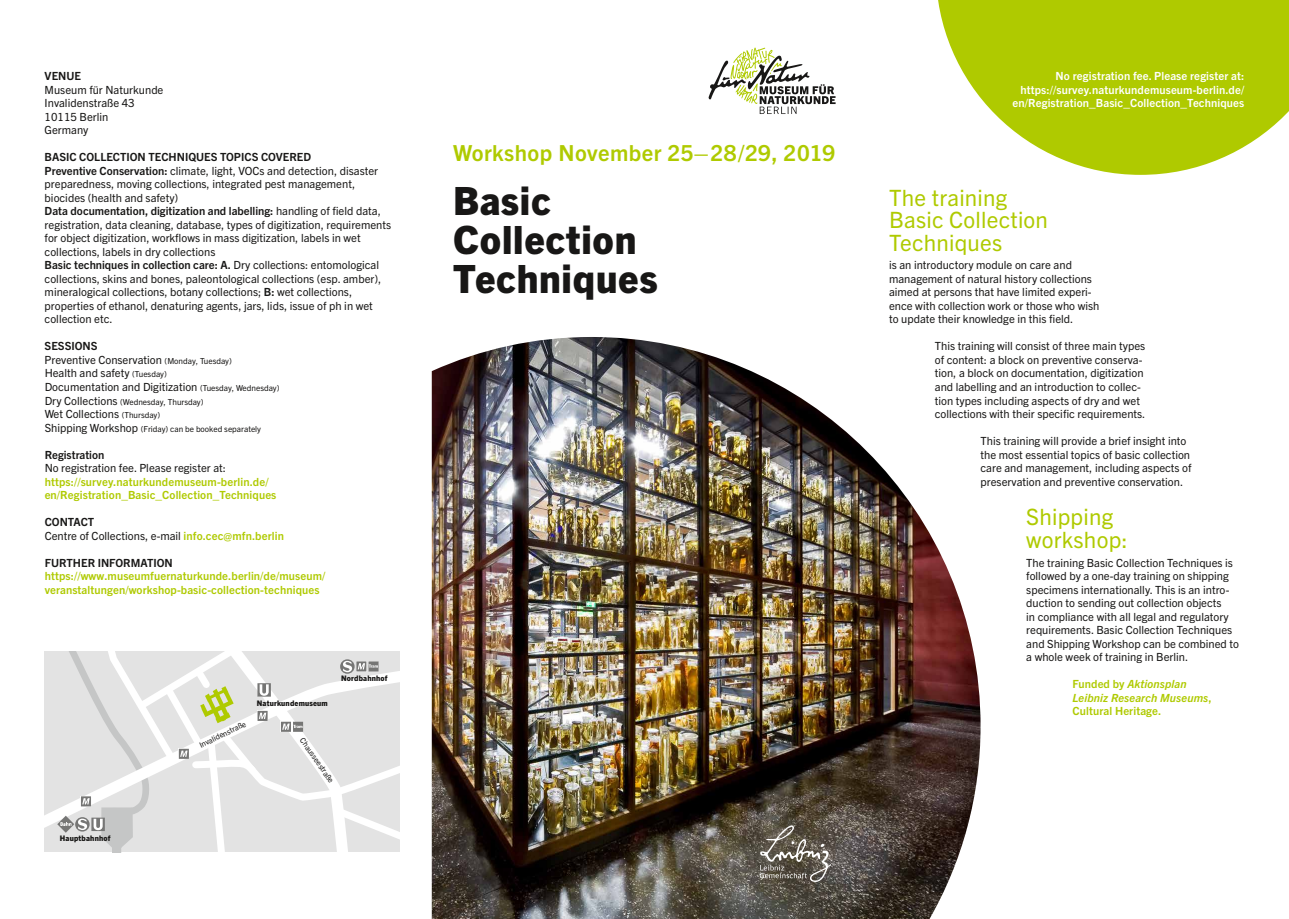
<style>
.page{position:relative;width:1289px;height:919px;background:#fff}
.page>*{position:absolute;margin:0;border:0;box-sizing:border-box;transform-origin:0 0}
.t1{font:800 39px/39px "Trade Gothic Next LT Pro";letter-spacing:.02em;color:#181716}
.t2{font:22.5px/22.5px "Trade Gothic Next LT Pro";letter-spacing:.01em;color:#afca00}
.t3{font:700 22.2px "Trade Gothic Next LT Pro";letter-spacing:.02em;color:#afca00}
.t4{font:11.25px/13.5px "Trade Gothic Next LT Pro";color:#181716}
.t5{font:700 11.25px/13.5px "Trade Gothic Next LT Pro";letter-spacing:.01em;color:#afca00}
.t6{font:700 11.25px/13.5px "Trade Gothic Next LT Pro";letter-spacing:.01em;color:#fff;text-align:right}
.t7{font:700 11.25px "Trade Gothic Next LT Pro";color:#181716}
.t8{font:italic 700 11.25px/13.5px "Trade Gothic Next LT Pro";letter-spacing:.01em;color:#afca00}
.t9{font:8.25px "Trade Gothic Next LT Pro";color:#181716}
.t10{font:800 7.65px "Trade Gothic Next LT Pro";letter-spacing:.025em;color:#181716}
.t11{font:7.65px "Trade Gothic Next LT Pro";color:#181716}
.s1{font-weight:700}
.s2{font-size:8.25px}
.s3{font-size:11.25px}
.s4{font-weight:700;color:#afca00}
.s5{font-style:normal}
</style>
<div class="page">
<svg style="left:938px;top:0;width:350px;height:175px;fill:#afca00"></svg>
<img style="left:432px;top:337px;width:548px;height:581px">
<svg style="left:759px;top:824px;width:72px;height:58px"></svg>
<svg style="left:708px;top:47px;width:127px;height:67px"></svg>
<svg style="left:45px;top:659px;width:10px;height:181px"></svg>
<svg style="left:55px;top:651px;width:345px;height:201px"></svg>
<p class="t7" style="left:45px;top:68px;width:38px">VENUE</p>
<p class="t4" style="left:45px;top:82px;width:120px">Museum für Naturkunde<br>Invalidenstraße 43<br>10115 Berlin<br>Germany</p>
<p class="t7" style="left:45px;top:149px;width:119px">Basic Collection Techn</p>
<p class="t7" style="left:185px;top:149px;width:99px">iques topics covere</p>
<p class="t4" style="left:45px;top:150px;width:348px;text-indent:259px"><span class="s1">d<br>Preventive Conservation:</span> climate, light, VOCs and detection, disaster preparedness, moving collections, integrated pest management, biocides (health and safety)<br><span class="s1">Data documentation, digitization and labelling:</span> handling of field data, registration, data cleaning, database, types of digitization, requirements for object digitization, workflows in mass digitization, labels in wet collections, labels in dry collections<br><span class="s1">Basic techniques in collection care: A.</span> Dry collections: entomological collections, skins and bones, paleontological collections (esp. amber), mineralogical collections, botany collections; <span class="s1">B:</span> wet collections, properties of ethanol, denaturing agents, jars, lids, issue of ph in wet collection etc.</p>
<p class="t4" style="left:45px;top:339px;width:236px"><span class="s1">Sessions<br></span>Preventive Conservation <span class="s2">(Monday, Tuesday)<br></span>Health and safety <span class="s2">(Tuesday)<br></span>Documentation and Digitization <span class="s2">(Tuesday, Wednesday)</span></p>
<p class="t9" style="left:45px;top:396px;width:160px"><span class="s3">Dry Collections</span> (Wednesday, Thursday)</p>
<p class="t4" style="left:45px;top:406px;width:117px">Wet Collections <span class="s2">(Thursday)</span></p>
<p class="t9" style="left:45px;top:423px;width:218px"><span class="s3">Shipping Workshop</span> (Friday) can be booked separately</p>
<p class="t7" style="left:45px;top:446px;width:61px">Registration</p>
<p class="t4" style="left:45px;top:460px;width:183px">No registration fee. Please register at:</p>
<p class="t5" style="left:45px;top:474px;width:233px">https://survey.naturkundemuseum-berlin.de/ en/Registration_Basic_Collection_Techniques</p>
<p class="t4" style="left:45px;top:514px;width:241px"><span class="s1">CONTACT<br></span>Centre of Collections, e-mail <span class="s4">info.cec@mfn.berlin</span></p>
<p class="t7" style="left:45px;top:554px;width:130px">FURTHER I NFORMATION</p>
<p class="t5" style="left:45px;top:568px;width:282px">https://www.museumfuernaturkunde.berlin/de/museum/ veranstaltungen/workshop-basic-collection-techniques</p>
<p class="t10" style="left:60px;top:832px;width:52px">Hauptbahnhof</p>
<p class="t11" style="left:197px;top:740px;width:52px;rotate:-26deg">Invalidenstraße</p>
<p class="t10" style="left:257px;top:698px;width:73px">Naturkundemuseum</p>
<p class="t10" style="left:341px;top:673px;width:48px">Nordbahnhof</p>
<p class="t11" style="left:306px;top:735px;width:54px;rotate:55deg">Chausseestraße</p>
<p class="t6" style="left:1012px;top:69px;width:233px">No registration fee. Please register at: https://survey.naturkundemuseum-berlin.de/ en/Registration_Basic_Collection_Techniques</p>
<h3 class="t3" style="left:453px;top:138px;width:383px">Workshop November 25–28/29, 2019</h3>
<h1 class="t1" style="left:453px;top:179px;width:206px">Basic<br>Collection<br>Techniques</h1>
<h2 class="t2" style="left:889px;top:185px;width:160px">The training<br>Basic Collection<br>Techniques</h2>
<p class="t4" style="left:889px;top:258px;width:212px">is an introductory module on care and management of natural history collections aimed at persons that have limited experi&shy;ence with collection work or those who wish to update their knowledge in this field.</p>
<p class="t4" style="left:934px;top:339px;width:212px">This training will consist of three main types of content: a block on preventive conserva&shy;tion, a block on documentation, digitization and labelling and an introduction to collec&shy;tion types including aspects of dry and wet collections with their specific requirements.</p>
<p class="t4" style="left:980px;top:433px;width:212px">This training will provide a brief insight into the most essential topics of basic collection care and management, including aspects of preservation and preventive conservation.</p>
<h2 class="t2" style="left:1026px;top:504px;width:103px">Shipping workshop:</h2>
<p class="t4" style="left:1026px;top:555px;width:214px">The training Basic Collection Techniques is followed by a one-day training on shipping specimens internationally. This is an intro&shy;duction to sending out collection objects<br>in compliance with all legal and regulatory requirements. Basic Collection Techniques and Shipping Workshop can be combined to a whole week of training in Berlin.</p>
<p class="t8" style="left:1072px;top:676px;width:141px"><span class="s5">Funded by</span> Aktionsplan<br>Leibniz Research Museums<span class="s5">,<br>Cultural Heritage.</span></p>
</div>
